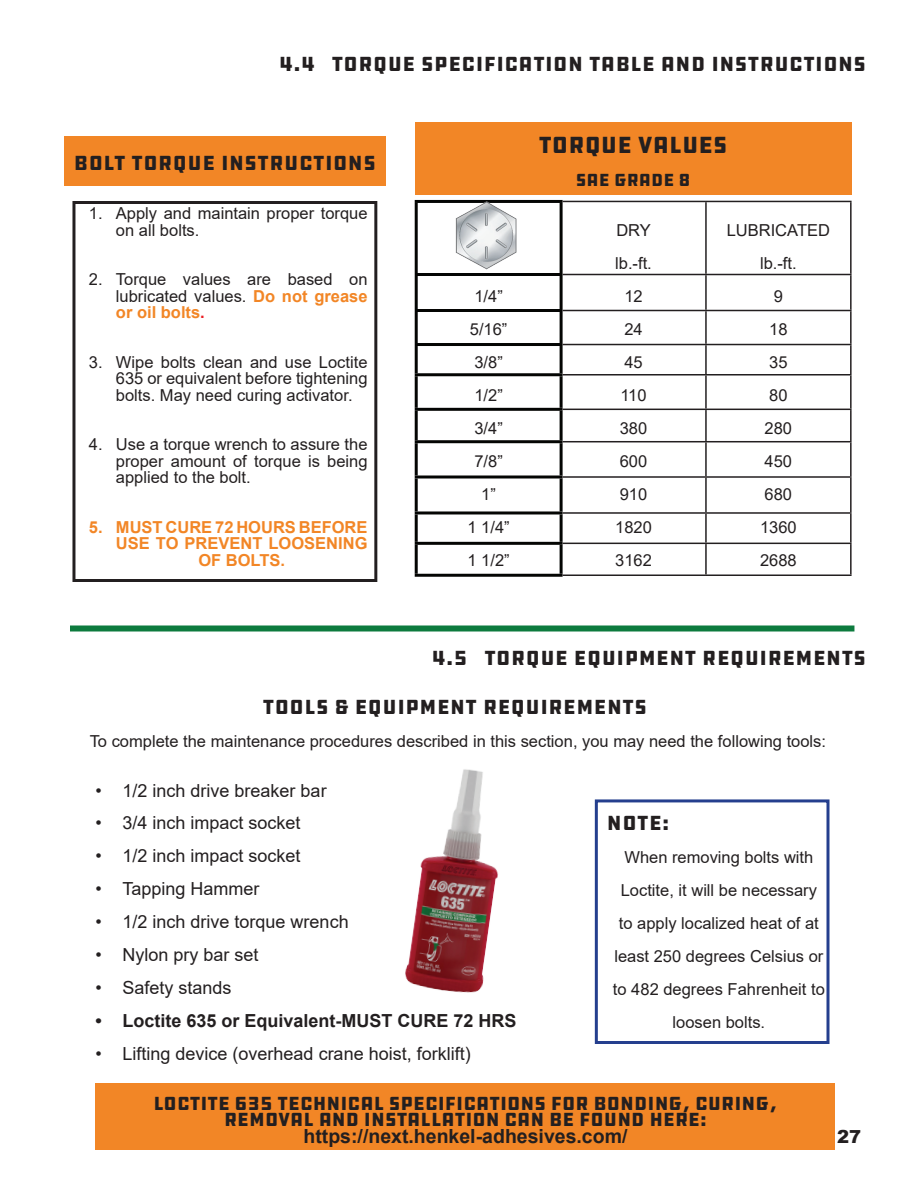
<style>
.page{position:relative;width:918px;height:1188px;background:#fff}
.page>*{position:absolute;margin:0;border:0;box-sizing:border-box;transform-origin:0 0}
.t1{font:24px "DDC Hardware";color:#231f20}
.t2{font:21px "DDC Hardware";letter-spacing:.02em;color:#231f20}
.t3{font:19.5px/16.5px "DDC Hardware";color:#231f20;text-align:center}
.t4{font:700 19.5px "Arial";color:#231f20}
.t5{font:18px "Arial";color:#231f20}
.t6{font:700 18px "Arial";color:#231f20}
.t7{font:18px "DDC Hardware";color:#231f20}
.t8{font:900 18px "Arial";color:#231f20}
.t9{font:16.5px/16.5px "Arial";color:#231f20;text-align:justify}
.t10{font:700 16.5px "Arial";color:#f28626}
.s1{font-weight:700;color:#f28626}
.s2{font-weight:700;color:#eb1c22}
</style>
<div class="page">
<div style="left:64px;top:136px;width:322px;height:50px;background:#f28626"></div>
<div style="left:72px;top:201px;width:305px;height:381px;border:3px solid #231f20"></div>
<div style="left:595px;top:799px;width:235px;height:245px;border:3px solid #253f8e"></div>
<hr style="left:415px;top:200px;width:148px;height:3px;background:#040503">
<hr style="left:415px;top:203px;width:3px;height:70px;background:#040503">
<hr style="left:560px;top:203px;width:3px;height:70px;background:#040503">
<hr style="left:415px;top:273px;width:148px;height:3px;background:#040503">
<hr style="left:415px;top:276px;width:3px;height:33px;background:#040503">
<hr style="left:560px;top:276px;width:3px;height:33px;background:#040503">
<hr style="left:415px;top:309px;width:148px;height:3px;background:#040503">
<hr style="left:415px;top:312px;width:3px;height:31px;background:#040503">
<hr style="left:560px;top:312px;width:3px;height:31px;background:#040503">
<hr style="left:415px;top:343px;width:148px;height:3px;background:#040503">
<hr style="left:415px;top:346px;width:3px;height:27px;background:#040503">
<hr style="left:560px;top:346px;width:3px;height:27px;background:#040503">
<hr style="left:415px;top:373px;width:148px;height:3px;background:#040503">
<hr style="left:415px;top:376px;width:3px;height:32px;background:#040503">
<hr style="left:560px;top:376px;width:3px;height:32px;background:#040503">
<hr style="left:415px;top:408px;width:148px;height:3px;background:#040503">
<hr style="left:415px;top:411px;width:3px;height:29px;background:#040503">
<hr style="left:560px;top:411px;width:3px;height:29px;background:#040503">
<hr style="left:415px;top:440px;width:148px;height:3px;background:#040503">
<hr style="left:415px;top:443px;width:3px;height:33px;background:#040503">
<hr style="left:560px;top:443px;width:3px;height:33px;background:#040503">
<hr style="left:415px;top:476px;width:148px;height:2px;background:#040503">
<hr style="left:415px;top:478px;width:3px;height:33px;background:#040503">
<hr style="left:560px;top:478px;width:3px;height:33px;background:#040503">
<hr style="left:415px;top:511px;width:148px;height:3px;background:#040503">
<hr style="left:415px;top:514px;width:3px;height:28px;background:#040503">
<hr style="left:560px;top:514px;width:3px;height:28px;background:#040503">
<hr style="left:415px;top:542px;width:148px;height:3px;background:#040503">
<hr style="left:415px;top:545px;width:3px;height:29px;background:#040503">
<hr style="left:560px;top:545px;width:3px;height:29px;background:#040503">
<hr style="left:415px;top:574px;width:148px;height:3px;background:#040503">
<hr style="left:563px;top:201px;width:143px;height:1px;background:#231f20">
<hr style="left:706px;top:201px;width:146px;height:1px;background:#231f20">
<hr style="left:705px;top:202px;width:2px;height:72px;background:#231f20">
<hr style="left:850px;top:202px;width:2px;height:72px;background:#231f20">
<hr style="left:563px;top:274px;width:143px;height:1px;background:#231f20">
<hr style="left:706px;top:274px;width:146px;height:1px;background:#231f20">
<hr style="left:705px;top:275px;width:2px;height:35px;background:#231f20">
<hr style="left:850px;top:275px;width:2px;height:35px;background:#231f20">
<hr style="left:563px;top:310px;width:143px;height:1px;background:#231f20">
<hr style="left:706px;top:310px;width:146px;height:1px;background:#231f20">
<hr style="left:705px;top:311px;width:2px;height:33px;background:#231f20">
<hr style="left:850px;top:311px;width:2px;height:33px;background:#231f20">
<hr style="left:563px;top:344px;width:143px;height:1px;background:#231f20">
<hr style="left:706px;top:344px;width:146px;height:1px;background:#231f20">
<hr style="left:705px;top:345px;width:2px;height:29px;background:#231f20">
<hr style="left:850px;top:345px;width:2px;height:29px;background:#231f20">
<hr style="left:563px;top:374px;width:143px;height:2px;background:#231f20">
<hr style="left:706px;top:374px;width:146px;height:2px;background:#231f20">
<hr style="left:705px;top:376px;width:2px;height:33px;background:#231f20">
<hr style="left:850px;top:376px;width:2px;height:33px;background:#231f20">
<hr style="left:563px;top:409px;width:143px;height:1px;background:#231f20">
<hr style="left:706px;top:409px;width:146px;height:1px;background:#231f20">
<hr style="left:705px;top:410px;width:2px;height:31px;background:#231f20">
<hr style="left:850px;top:410px;width:2px;height:31px;background:#231f20">
<hr style="left:563px;top:441px;width:143px;height:1px;background:#231f20">
<hr style="left:706px;top:441px;width:146px;height:1px;background:#231f20">
<hr style="left:705px;top:442px;width:2px;height:34px;background:#231f20">
<hr style="left:850px;top:442px;width:2px;height:34px;background:#231f20">
<hr style="left:563px;top:476px;width:143px;height:2px;background:#231f20">
<hr style="left:706px;top:476px;width:146px;height:2px;background:#231f20">
<hr style="left:705px;top:478px;width:2px;height:34px;background:#231f20">
<hr style="left:850px;top:478px;width:2px;height:34px;background:#231f20">
<hr style="left:563px;top:512px;width:143px;height:2px;background:#231f20">
<hr style="left:706px;top:512px;width:146px;height:2px;background:#231f20">
<hr style="left:705px;top:514px;width:2px;height:29px;background:#231f20">
<hr style="left:850px;top:514px;width:2px;height:29px;background:#231f20">
<hr style="left:563px;top:543px;width:143px;height:1px;background:#231f20">
<hr style="left:706px;top:543px;width:146px;height:1px;background:#231f20">
<hr style="left:705px;top:544px;width:2px;height:30px;background:#231f20">
<hr style="left:850px;top:544px;width:2px;height:30px;background:#231f20">
<hr style="left:563px;top:574px;width:143px;height:2px;background:#231f20">
<hr style="left:706px;top:574px;width:146px;height:2px;background:#231f20">
<img style="left:453px;top:199px;width:69px;height:71px">
<div style="left:415px;top:122px;width:437px;height:72px;background:#f28626"></div>
<div style="left:70px;top:626px;width:784px;height:6px;background:#0d7b3e"></div>
<div style="left:96px;top:1083px;width:739px;height:67px;background:#f28626"></div>
<img style="left:405px;top:769px;width:93px;height:224px">
<p class="t2" style="left:279px;top:50px;width:588px">4.4 TORQUE SPECIFICATION TABLE AND INSTRUCTIONS</p>
<p class="t2" style="left:74px;top:149px;width:304px">BOLT TORQUE INSTRUCTIONS</p>
<p class="t9" style="left:116px;top:205px;width:253px;text-indent:-27px">1. Apply and maintain proper torque on all bolts.</p>
<p class="t9" style="left:116px;top:271px;width:253px;text-indent:-27px">2. Torque values are based on lubricated values. <span class="s1">Do not grease or oil bolts</span><span class="s2">.</span></p>
<p class="t9" style="left:116px;top:353px;width:253px;text-indent:-27px">3. Wipe bolts clean and use Loctite 635 or equivalent before tightening bolts. May need curing activator.</p>
<p class="t9" style="left:116px;top:436px;width:253px;text-indent:-27px">4. Use a torque wrench to assure the proper amount of torque is being applied to the bolt.</p>
<p class="t10" style="left:89px;top:515px;width:280px">5. MUST CURE 72 HOURS BEFORE</p>
<p class="t10" style="left:116px;top:532px;width:253px">USE TO PREVENT LOOSENING</p>
<p class="t10" style="left:198px;top:548px;width:88px">OF BOLTS.</p>
<h1 class="t1" style="left:539px;top:130px;width:190px">TORQUE VALUES</h1>
<p class="t7" style="left:576px;top:169px;width:116px">SAE GRADE 8</p>
<p class="t9" style="left:615px;top:213px;width:38px;line-height:33px">DRY lb.-ft.</p>
<p class="t9" style="left:727px;top:213px;width:105px;line-height:33px;text-align:center">LUBRICATED lb.-ft.</p>
<p class="t9" style="left:474px;top:287px;width:30px">1/4”</p>
<p class="t9" style="left:624px;top:287px;width:20px">12</p>
<p class="t9" style="left:774px;top:287px;width:11px">9</p>
<p class="t9" style="left:470px;top:320px;width:39px">5/16”</p>
<p class="t9" style="left:624px;top:320px;width:20px">24</p>
<p class="t9" style="left:769px;top:320px;width:20px">18</p>
<p class="t9" style="left:474px;top:353px;width:30px">3/8”</p>
<p class="t9" style="left:624px;top:353px;width:20px">45</p>
<p class="t9" style="left:769px;top:353px;width:20px">35</p>
<p class="t9" style="left:474px;top:386px;width:30px">1/2”</p>
<p class="t9" style="left:620px;top:386px;width:28px">110</p>
<p class="t9" style="left:769px;top:386px;width:20px">80</p>
<p class="t9" style="left:474px;top:419px;width:30px">3/4”</p>
<p class="t9" style="left:620px;top:419px;width:29px">380</p>
<p class="t9" style="left:765px;top:419px;width:29px">280</p>
<p class="t9" style="left:474px;top:452px;width:30px">7/8”</p>
<p class="t9" style="left:620px;top:452px;width:29px">600</p>
<p class="t9" style="left:765px;top:452px;width:29px">450</p>
<p class="t9" style="left:481px;top:485px;width:16px">1”</p>
<p class="t9" style="left:620px;top:485px;width:29px">910</p>
<p class="t9" style="left:765px;top:485px;width:29px">680</p>
<p class="t9" style="left:468px;top:518px;width:44px">1 1/4”</p>
<p class="t9" style="left:615px;top:518px;width:38px">1820</p>
<p class="t9" style="left:760px;top:518px;width:38px">1360</p>
<p class="t9" style="left:468px;top:551px;width:44px">1 1/2”</p>
<p class="t9" style="left:615px;top:551px;width:38px">3162</p>
<p class="t9" style="left:760px;top:551px;width:38px">2688</p>
<p class="t2" style="left:432px;top:644px;width:436px">4.5 TORQUE EQUIPMENT REQUIREMENTS</p>
<p class="t2" style="left:263px;top:694px;width:386px">TOOLS &amp; EQUIPMENT REQUIREMENTS</p>
<p class="t9" style="left:90px;top:733px;width:738px">To complete the maintenance procedures described in this section, you may need the following tools:</p>
<p class="t5" style="left:96px;top:778px;width:233px">• 1/2 inch drive breaker bar</p>
<p class="t5" style="left:96px;top:811px;width:207px">• 3/4 inch impact socket</p>
<p class="t5" style="left:96px;top:844px;width:207px">• 1/2 inch impact socket</p>
<p class="t5" style="left:96px;top:877px;width:166px">• Tapping Hammer</p>
<p class="t5" style="left:96px;top:910px;width:255px">• 1/2 inch drive torque wrench</p>
<p class="t5" style="left:96px;top:943px;width:165px">• Nylon pry bar set</p>
<p class="t5" style="left:96px;top:976px;width:138px">• Safety stands</p>
<p class="t6" style="left:96px;top:1008px;width:423px">• Loctite 635 or Equivalent-MUST CURE 72 HRS</p>
<p class="t5" style="left:96px;top:1042px;width:377px">• Lifting device (overhead crane hoist, forklift)</p>
<p class="t2" style="left:607px;top:809px;width:64px">NOTE:</p>
<p class="t9" style="left:613px;top:840px;width:213px;line-height:33px;text-align:center">When removing bolts with<br>Loctite, it will be necessary to apply localized heat of at least 250 degrees Celsius or to 482 degrees Fahrenheit to loosen bolts.</p>
<p class="t3" style="left:154px;top:1095px;width:625px">LOCTITE 635 TECHNICAL SPECIFICATIONS FOR BONDING, CURING,<br>REMOVAL AND INSTALLATION CAN BE FOUND HERE:</p>
<p class="t4" style="left:303px;top:1122px;width:326px">https://next.henkel-adhesives.com/</p>
<p class="t8" style="left:837px;top:1124px;width:26px">27</p>
</div>
